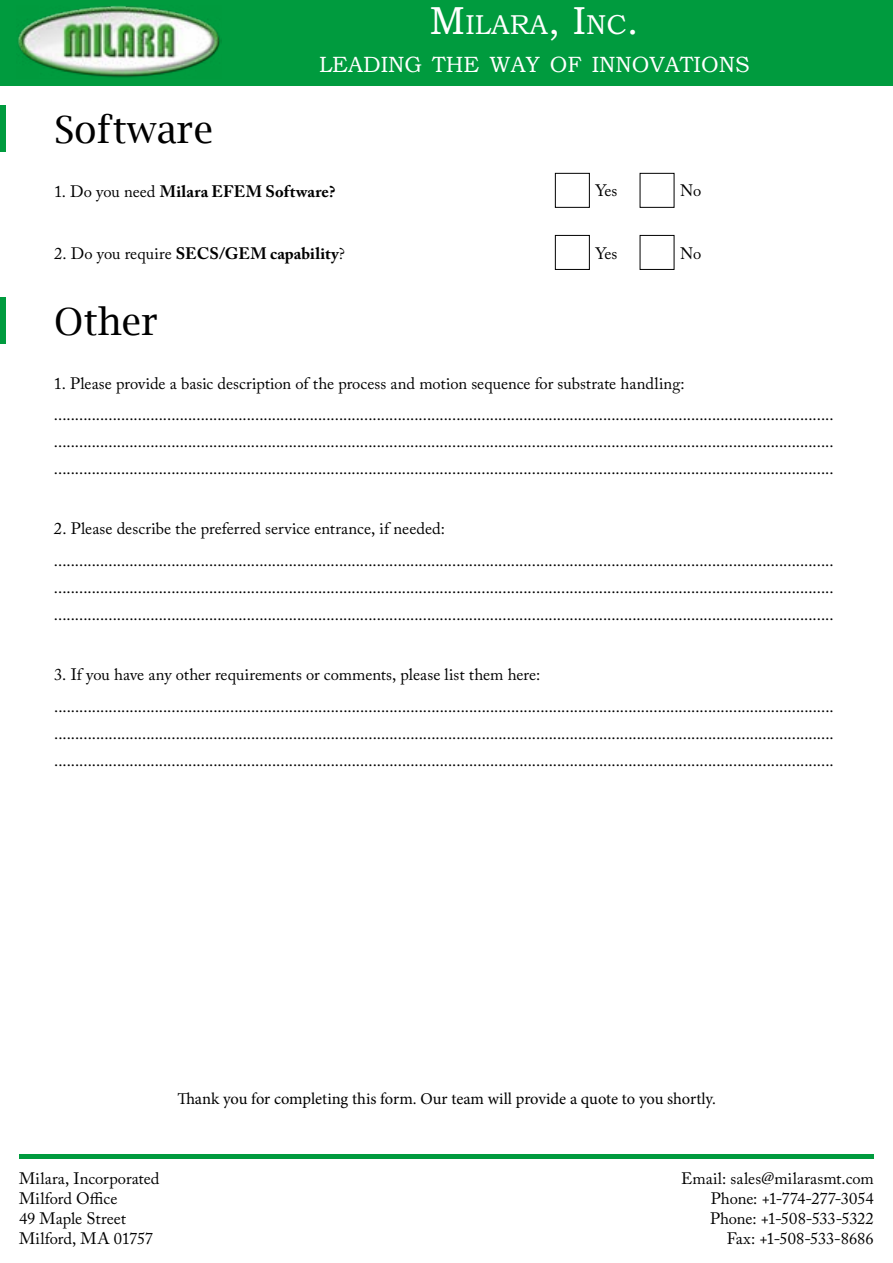
<style>
.page{position:relative;width:893px;height:1263px;background:#fff}
.page>*{position:absolute;margin:0;border:0;box-sizing:border-box;transform-origin:0 0}
.t1{font:37.5px "Lucida Bright";color:#000}
.t2{font:27.3px "Bookman Old Style";color:#fff}
.t3{font:22.05px "Bookman Old Style";color:#fff}
.t4{font:16.5px/19.8px "Adobe Caslon Pro";color:#000}
.t5{font:16.5px "Minion Pro";letter-spacing:-.005em;color:#000}
.t6{font:700 16.5px "Adobe Caslon Pro";letter-spacing:.015em;color:#000}
.s1{font-size:39px}
.s2{font-weight:400}
</style>
<div class="page">
<div style="left:0;top:0;width:893px;height:85px;background:#009b3e"></div>
<img style="left:18px;top:6px;width:204px;height:72px">
<hr style="left:19px;top:1154px;width:855px;height:4px;background:#009b3e">
<div style="left:0;top:297px;width:6px;height:47px;background:#009b3e"></div>
<div style="left:0;top:105px;width:6px;height:47px;background:#009b3e"></div>
<div style="left:555px;top:235px;width:35px;height:35px;border:1px solid #000"></div>
<div style="left:640px;top:235px;width:34px;height:35px;border:1px solid #000"></div>
<div style="left:555px;top:173px;width:35px;height:35px;border:1px solid #000"></div>
<div style="left:640px;top:173px;width:34px;height:35px;border:1px solid #000"></div>
<h1 class="t1" style="left:54px;top:108px;width:161px">Software</h1>
<h2 class="t2" style="left:430px;top:7px;width:211px"><span class="s1">M</span>ILARA<span class="s1">, I</span>NC<span class="s1">.</span></h2>
<h3 class="t3" style="left:319px;top:50px;width:432px">LEADING THE WAY OF INNOVATIONS</h3>
<p class="t6" style="left:54px;top:181px;width:283px"><span class="s2">1. Do you need</span> Milara EFEM Software?</p>
<p class="t4" style="left:595px;top:181px;width:23px">Yes</p>
<p class="t4" style="left:680px;top:181px;width:23px">No</p>
<p class="t6" style="left:54px;top:243px;width:293px"><span class="s2">2. Do you require</span> SECS/GEM capability<span class="s2">?</span></p>
<p class="t4" style="left:595px;top:243px;width:23px">Yes</p>
<p class="t4" style="left:680px;top:243px;width:23px">No</p>
<h1 class="t1" style="left:54px;top:300px;width:105px">Other</h1>
<p class="t4" style="left:54px;top:373px;width:632px">1. Please provide a basic description of the process and motion sequence for substrate handling:</p>
<p class="t4" style="left:54px;top:401px;width:781px;line-height:27px;text-align:justify">.......................................................................................................................................................................................... .......................................................................................................................................................................................... ..........................................................................................................................................................................................</p>
<p class="t4" style="left:54px;top:519px;width:392px">2. Please describe the preferred service entrance, if needed:</p>
<p class="t4" style="left:54px;top:547px;width:781px;line-height:27px;text-align:justify">.......................................................................................................................................................................................... .......................................................................................................................................................................................... ..........................................................................................................................................................................................</p>
<p class="t4" style="left:54px;top:659px;width:781px;line-height:31.3px">3. If you have any other requirements or comments, please list them here: ..........................................................................................................................................................................................</p>
<p class="t4" style="left:54px;top:719px;width:781px;line-height:27px">.......................................................................................................................................................................................... ..........................................................................................................................................................................................</p>
<p class="t5" style="left:177px;top:1088px;width:540px">Thank you for completing this form. Our team will provide a quote to you shortly.</p>
<p class="t4" style="left:19px;top:1168px;width:142px">Milara, Incorporated<br>Milford Office<br>49 Maple Street<br>Milford, MA 01757</p>
<p class="t4" style="left:681px;top:1168px;width:194px;text-align:right">Email: sales@milarasmt.com<br>Phone: +1-774-277-3054<br>Phone: +1-508-533-5322<br>Fax: +1-508-533-8686</p>
</div>
